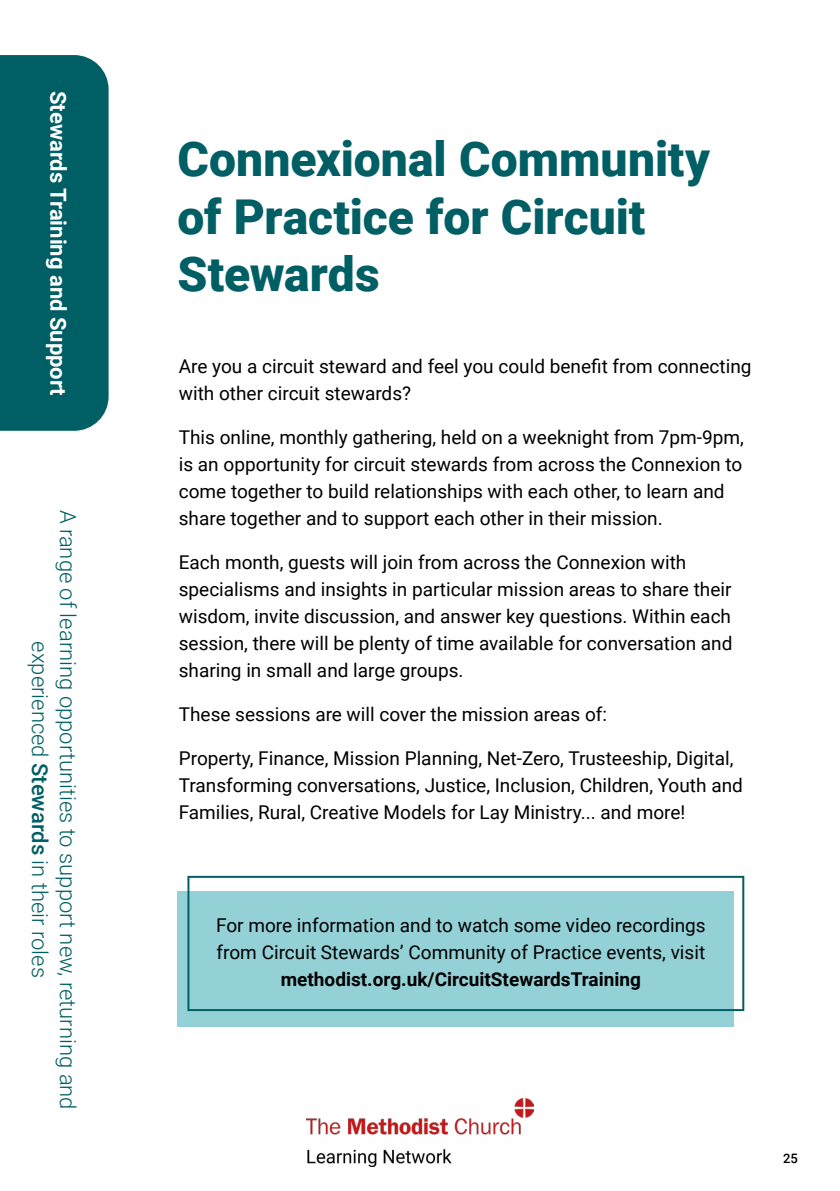
<style>
.page{position:relative;width:840px;height:1191px;background:#fff}
.page>*{position:absolute;margin:0;border:0;box-sizing:border-box;transform-origin:0 0}
.t1{font:900 48px/57.6px "Roboto";color:#005f64}
.t2{font:300 22px/28px "Roboto";color:#005f64;text-align:center}
.t3{font:700 22px "Roboto";color:#fff}
.t4{font:19px/27px "Roboto";color:#000}
.t5{font:700 19px "Roboto";color:#000}
.t6{font:500 13px "Roboto";color:#000}
.s1{font-weight:500}
</style>
<div class="page">
<img style="left:306px;top:1098px;width:227px;height:68px">
<div style="left:177px;top:891px;width:556px;height:135px;background:#93d1d7"></div>
<div style="left:187px;top:876px;width:556px;height:135px;border:2px solid #005f64"></div>
<div style="left:0;top:55px;width:108px;height:376px;background:#005f64"></div>
<p class="t3" style="left:74px;top:91px;width:306px;rotate:90deg">Stewards Training and Support</p>
<p class="t2" style="left:83px;top:509px;width:601px;rotate:90deg">A range of learning opportunities to support new, returning and experienced <span class="s1">Stewards</span> in their roles</p>
<h1 class="t1" style="left:177px;top:128px;width:534px">Connexional Community of Practice for Circuit<br>Stewards</h1>
<p class="t4" style="left:179px;top:352px;width:574px">Are you a circuit steward and feel you could benefit from connecting with other circuit stewards?</p>
<p class="t4" style="left:179px;top:423px;width:566px">This online, monthly gathering, held on a weeknight from 7pm-9pm, is an opportunity for circuit stewards from across the Connexion to come together to build relationships with each other, to learn and share together and to support each other in their mission.</p>
<p class="t4" style="left:179px;top:548px;width:555px">Each month, guests will join from across the Connexion with specialisms and insights in particular mission areas to share their wisdom, invite discussion, and answer key questions. Within each session, there will be plenty of time available for conversation and sharing in small and large groups.</p>
<p class="t4" style="left:179px;top:700px;width:429px">These sessions are will cover the mission areas of:</p>
<p class="t4" style="left:179px;top:744px;width:565px">Property, Finance, Mission Planning, Net-Zero, Trusteeship, Digital,<br>Transforming conversations, Justice, Inclusion, Children, Youth and<br>Families, Rural, Creative Models for Lay Ministry... and more!</p>
<p class="t4" style="left:216px;top:911px;width:491px">For more information and to watch some video recordings from Circuit Stewards’ Community of Practice events, visit</p>
<p class="t5" style="left:280px;top:966px;width:361px">methodist.org.uk/CircuitStewardsTraining</p>
<p class="t6" style="left:782px;top:1148px;width:16px">25</p>
</div>
